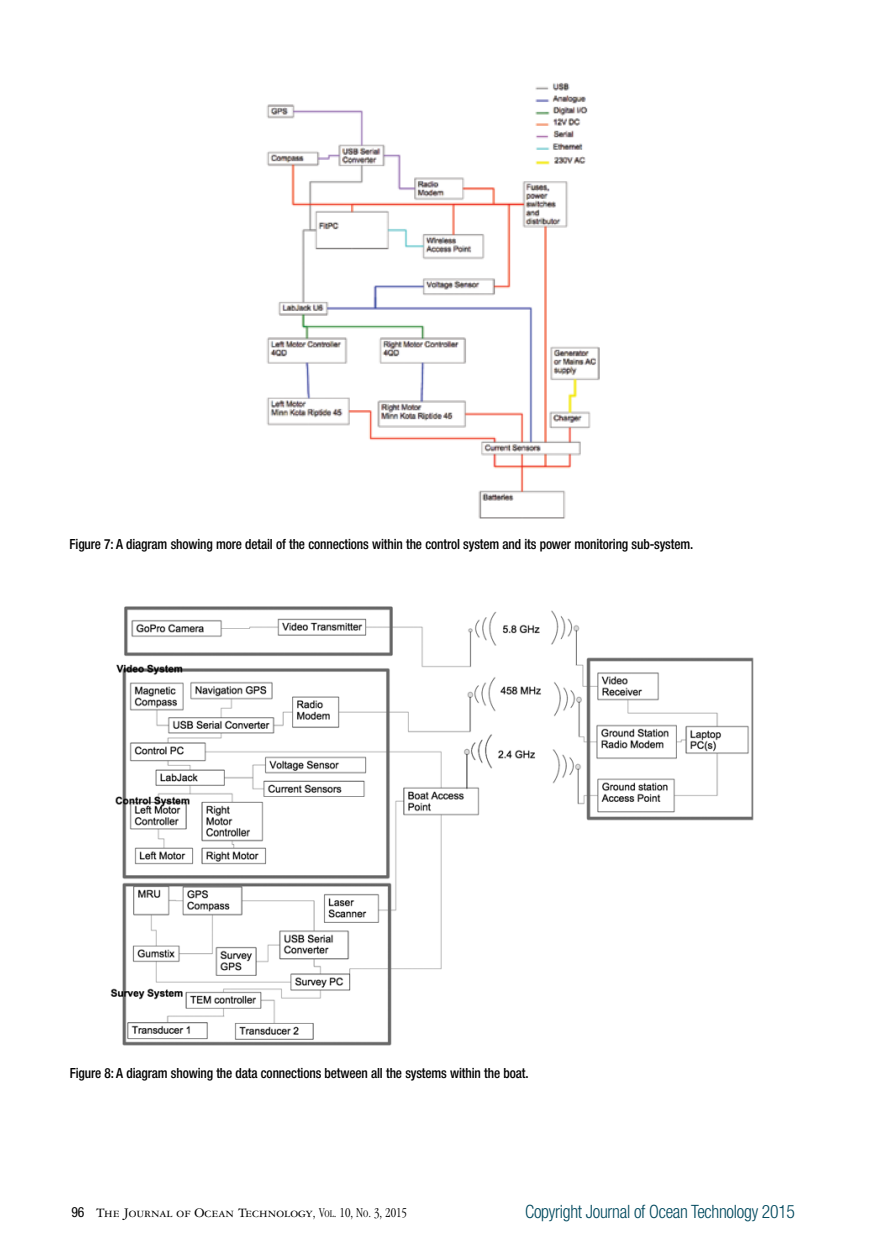
<style>
.page{position:relative;width:882px;height:1260px;background:#fff}
.page>*{position:absolute;margin:0;border:0;box-sizing:border-box;transform-origin:0 0}
.t1{font:300 condensed 18.38px "Helvetica Neue";letter-spacing:-.015em;color:#00495e;scale:.96 1}
.t2{font:500 condensed 14px "Helvetica Neue";letter-spacing:-.01em;color:#000;scale:.95 1}
.t3{font:14px "Garamond Three SC";color:#000}
.s1{font-family:"Helvetica Neue";font-stretch:condensed}
.s2{font-family:"Garamond";font-weight:300;font-stretch:condensed}
.s3{font-family:"Garamond";font-weight:300;font-stretch:condensed;font-size:10.5px}
</style>
<div class="page">
<img style="left:266px;top:83px;width:334px;height:436px">
<img style="left:110px;top:606px;width:644px;height:440px">
<p class="t2" style="left:70px;top:535px;width:658px">Figure 7: A diagram showing more detail of the connections within the control system and its power monitoring sub-system.</p>
<p class="t2" style="left:70px;top:1065px;width:484px">Figure 8: A diagram showing the data connections between all the systems within the boat.</p>
<p class="t3" style="left:71px;top:1205px;width:337px"><span class="s1">96</span> The Journal of Ocean Technology<span class="s2">,</span> <span class="s2">V</span><span class="s3">ol</span><span class="s2">. 10, N</span><span class="s3">o</span><span class="s2">. 3, 2015</span></p>
<h1 class="t1" style="left:525px;top:1201px;width:283px">Copyright Journal of Ocean Technology 2015</h1>
</div>
